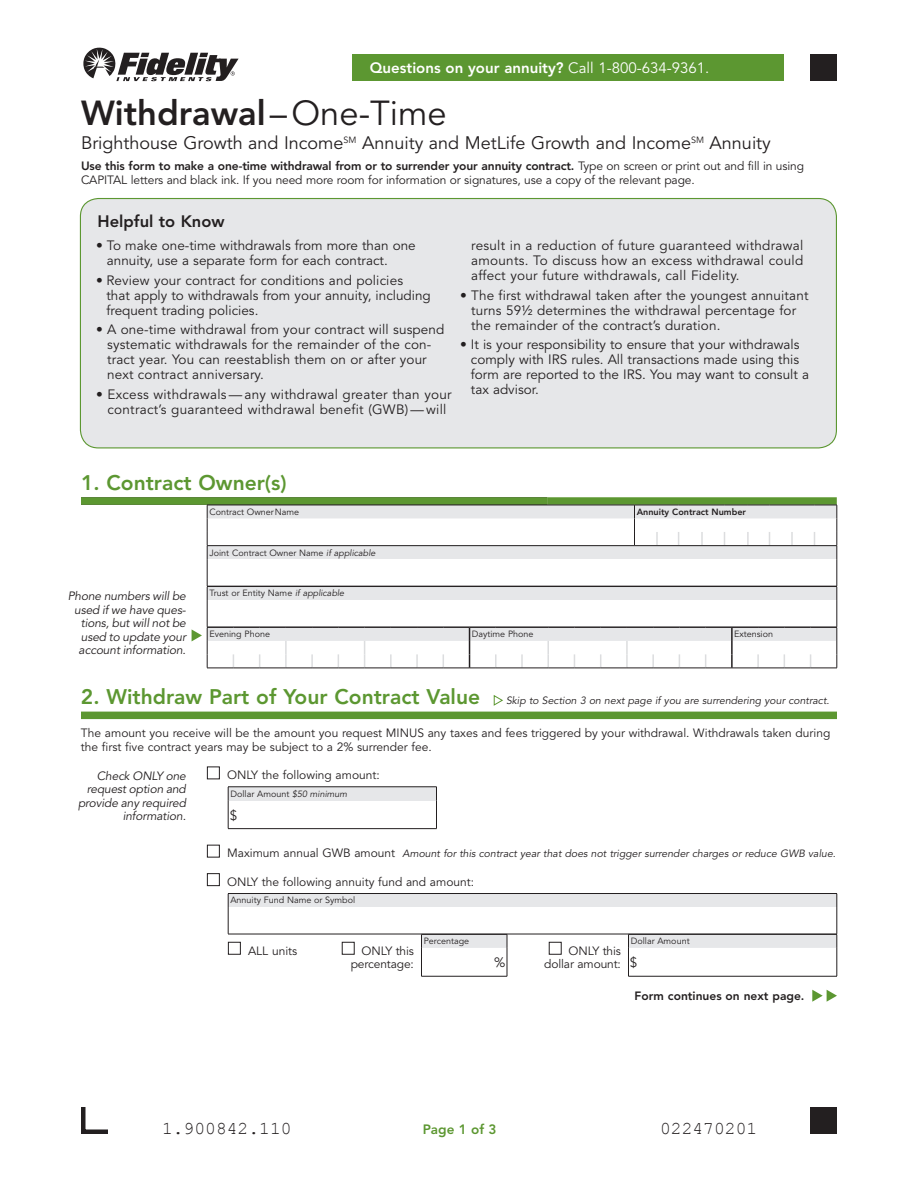
<style>
.page{position:relative;width:918px;height:1188px;background:#fff}
.page>*{position:absolute;margin:0;border:0;box-sizing:border-box;transform-origin:0 0}
.t1{font:800 34.5px "Avenir";color:#231f20}
.t2{font:800 21px "Avenir";color:#5c9731}
.t3{font:18px "Avenir";color:#231f20}
.t4{font:18px "Courier New";color:#231f20}
.t5{font:800 16.5px "Avenir";color:#231f20}
.t6{font:800 15px "Avenir";color:#fff}
.t7{font:13.5px/15px "Avenir";letter-spacing:.01em;color:#231f20}
.t8{font:800 13.5px "Avenir";color:#5c9731}
.t9{font:12px/13.5px "Avenir";color:#231f20}
.t10{font:italic 12px/13.5px "Avenir";letter-spacing:-.01em;color:#231f20;text-align:right}
.t11{font:800 12px "Avenir";color:#231f20}
.t12{font:italic 10.5px "Avenir";color:#231f20}
.t13{font:9px "Avenir";color:#231f20}
.t14{font:800 9px "Avenir";color:#231f20}
.s1{font-weight:400}
.s2{font-weight:800}
.s3{font-style:italic}
.s4{font-weight:800;font-style:normal;font-size:21px;color:#5c9731}
.s5{font-style:normal;font-size:12px}
</style>
<div class="page">
<div style="left:81px;top:712px;width:756px;height:7px;background:#5c9731"></div>
<div style="left:80px;top:199px;width:756px;height:249px;background:#e6e7e9;border-radius:18px"></div>
<div style="left:80px;top:198px;width:757px;height:250px;border:1px solid #5c9731;border-radius:18px"></div>
<div style="left:547px;top:497px;width:290px;height:8px;background:#5c9731"></div>
<div style="left:81px;top:497px;width:466px;height:8px;background:#5c9731"></div>
<svg style="left:493px;top:695px;width:10px;height:11px"></svg>
<div style="left:207px;top:767px;width:13px;height:12px;border:1px solid #231f20"></div>
<div style="left:228px;top:787px;width:208px;height:13px;background:#e6e7e9"></div>
<svg style="left:436px;top:788px;width:1px;height:40px"></svg>
<hr style="left:228px;top:787px;width:209px;height:1px;background:#231f20">
<svg style="left:228px;top:787px;width:1px;height:41px"></svg>
<hr style="left:228px;top:828px;width:209px;height:1px;background:#231f20">
<div style="left:207px;top:845px;width:13px;height:13px;border:1px solid #231f20"></div>
<div style="left:207px;top:873px;width:13px;height:13px;border:1px solid #231f20"></div>
<div style="left:228px;top:894px;width:609px;height:13px;background:#e6e7e9"></div>
<hr style="left:228px;top:893px;width:609px;height:1px;background:#231f20">
<hr style="left:228px;top:934px;width:609px;height:1px;background:#231f20">
<svg style="left:228px;top:894px;width:1px;height:40px"></svg>
<hr style="left:628px;top:976px;width:209px;height:1px;background:#231f20">
<svg style="left:421px;top:894px;width:417px;height:82px"></svg>
<hr style="left:421px;top:976px;width:86px;height:1px;background:#231f20">
<div style="left:228px;top:942px;width:13px;height:13px;border:1px solid #231f20"></div>
<div style="left:342px;top:942px;width:13px;height:13px;border:1px solid #231f20"></div>
<div style="left:549px;top:942px;width:12px;height:12px;background:#fff"></div>
<div style="left:549px;top:942px;width:13px;height:13px;border:1px solid #231f20"></div>
<svg style="left:812px;top:990px;width:25px;height:12px"></svg>
<svg style="left:192px;top:505px;width:646px;height:164px"></svg>
<div style="left:352px;top:54px;width:431px;height:27px;background:#5c9731"></div>
<svg style="left:83px;top:47px;width:156px;height:34px"></svg>
<div style="left:810px;top:54px;width:27px;height:27px;background:#231f20"></div>
<div style="left:810px;top:1107px;width:27px;height:27px;background:#231f20"></div>
<svg style="left:81px;top:1107px;width:27px;height:27px"></svg>
<p class="t6" style="left:370px;top:59px;width:341px">Questions on your annuity? <span class="s1">Call 1-800-634-9361.</span></p>
<h1 class="t1" style="left:81px;top:93px;width:367px">Withdrawal <span class="s1">–One-Time</span></h1>
<h3 class="t3" style="left:81px;top:133px;width:691px">Brighthouse Growth and Income<sup>SM</sup> Annuity and MetLife Growth and Income<sup>SM</sup> Annuity</h3>
<p class="t9" style="left:81px;top:160px;width:725px"><span class="s2">Use this form to make a one-time withdrawal from or to surrender your annuity contract.</span> Type on screen or print out and fill in using<br>CAPITAL letters and black ink. If you need more room for information or signatures, use a copy of the relevant page.</p>
<p class="t5" style="left:98px;top:211px;width:129px">Helpful to Know</p>
<p class="t7" style="left:107px;top:239px;width:310px;text-indent:-11px">• To make one-time withdrawals from more than one annuity, use a separate form for each contract.</p>
<p class="t7" style="left:107px;top:273px;width:326px;text-indent:-11px">• Review your contract for conditions and policies<br>that apply to withdrawals from your annuity, including frequent trading policies.</p>
<p class="t7" style="left:107px;top:323px;width:339px;text-indent:-11px">• A one-time withdrawal from your contract will suspend systematic withdrawals for the remainder of the con&shy;tract year. You can reestablish them on or after your next contract anniversary.</p>
<p class="t7" style="left:96px;top:387px;width:357px;text-align:center">• Excess withdrawals—any withdrawal greater than your contract’s guaranteed withdrawal benefit (GWB)—will</p>
<p class="t7" style="left:471px;top:239px;width:334px;text-align:justify">result in a reduction of future guaranteed withdrawal amounts. To discuss how an excess withdrawal could affect your future withdrawals, call Fidelity.</p>
<p class="t7" style="left:471px;top:288px;width:339px;text-indent:-11px">• The first withdrawal taken after the youngest annuitant turns 59½ determines the withdrawal percentage for the remainder of the contract’s duration.</p>
<p class="t7" style="left:471px;top:338px;width:340px;text-indent:-11px">• It is your responsibility to ensure that your withdrawals comply with IRS rules. All transactions made using this form are reported to the IRS. You may want to consult a tax advisor.</p>
<h2 class="t2" style="left:81px;top:470px;width:207px">1. Contract Owner(s)</h2>
<p class="t13" style="left:209px;top:507px;width:91px">Contract OwnerName</p>
<p class="t14" style="left:637px;top:506px;width:111px">Annuity Contract Number</p>
<p class="t13" style="left:209px;top:547px;width:168px">Joint Contract Owner Name <span class="s3">if applicable</span></p>
<p class="t13" style="left:209px;top:588px;width:136px">Trust or Entity Name <span class="s3">if applicable</span></p>
<p class="t13" style="left:209px;top:629px;width:62px">Evening Phone</p>
<p class="t13" style="left:472px;top:629px;width:63px">Daytime Phone</p>
<p class="t13" style="left:734px;top:629px;width:41px">Extension</p>
<p class="t10" style="left:68px;top:590px;width:120px">Phone numbers will be used if we have ques&shy;tions, but will not be used to update your account information.</p>
<p class="t12" style="left:81px;top:694px;width:750px"><span class="s4">2. Withdraw Part of Your Contract Value</span> Skip to Section 3 on next page if you are surrendering your contract.</p>
<p class="t9" style="left:81px;top:727px;width:751px">The amount you receive will be the amount you request MINUS any taxes and fees triggered by your withdrawal. Withdrawals taken during the first five contract years may be subject to a 2% surrender fee.</p>
<p class="t9" style="left:227px;top:769px;width:154px">ONLY the following amount:</p>
<p class="t13" style="left:230px;top:788px;width:118px">Dollar Amount <span class="s3">$50 minimum</span></p>
<p class="t7" style="left:230px;top:808px;width:9px">$</p>
<p class="t12" style="left:227px;top:848px;width:610px"><span class="s5">Maximum annual GWB amount</span> Amount for this contract year that does not trigger surrender charges or reduce GWB value.</p>
<p class="t9" style="left:227px;top:875px;width:249px">ONLY the following annuity fund and amount:</p>
<p class="t13" style="left:230px;top:895px;width:126px">Annuity Fund Name or Symbol</p>
<p class="t10" style="left:78px;top:769px;width:109px">Check ONLY one request option and provide any required information.</p>
<p class="t9" style="left:248px;top:944px;width:51px">ALL units</p>
<p class="t9" style="left:351px;top:944px;width:65px;text-align:right">ONLY this percentage:</p>
<p class="t13" style="left:424px;top:936px;width:47px">Percentage</p>
<p class="t13" style="left:631px;top:936px;width:60px">Dollar Amount</p>
<p class="t9" style="left:544px;top:944px;width:78px;text-align:right">ONLY this dollar amount:</p>
<p class="t7" style="left:494px;top:955px;width:13px">%</p>
<p class="t7" style="left:630px;top:955px;width:9px">$</p>
<p class="t11" style="left:634px;top:989px;width:172px">Form continues on next page.</p>
<h3 class="t4" style="left:162px;top:1117px;width:131px">1.900842.110</h3>
<p class="t8" style="left:423px;top:1121px;width:75px">Page 1 of 3</p>
<h3 class="t4" style="left:660px;top:1117px;width:99px">022470201</h3>
</div>
